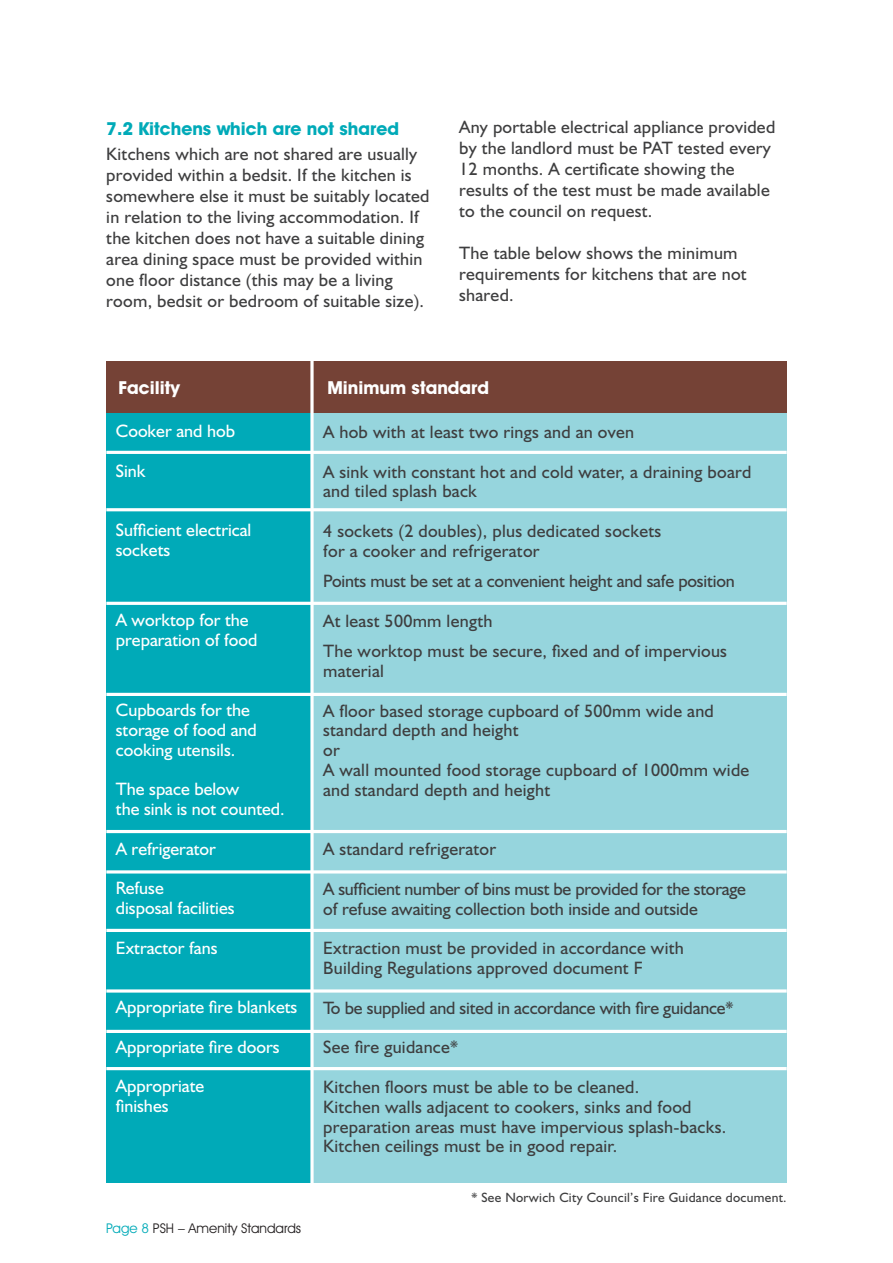
<style>
.page{position:relative;width:893px;height:1263px;background:#fff}
.page>*{position:absolute;margin:0;border:0;box-sizing:border-box;transform-origin:0 0}
.t1{font:18px/21px "Humanist 521 BT";letter-spacing:.015em;color:#3e3e3f}
.t2{font:18px/19.8px "Humanist 521 BT";color:#fff}
.t3{font:18px "Humanist 521 BT";letter-spacing:-.01em;color:#3e3e3f}
.t4{font:700 18px "Avant Garde IT Cby BT";color:#00aab8}
.t5{font:700 18px "Avant Garde IT Cby BT";color:#fff}
.t6{font:13.5px "Humanist 521 BT";letter-spacing:.02em;color:#3e3e3f}
.t7{font:13.5px "Avant Garde IT Cby BT";color:#231f20}
.s1{color:#00aab8}
</style>
<div class="page">
<div style="left:106px;top:410px;width:206px;height:773px;background:#00aab8"></div>
<div style="left:312px;top:410px;width:475px;height:773px;background:#96d5dd"></div>
<div style="left:106px;top:361px;width:681px;height:52px;background:#754236"></div>
<svg style="left:310px;top:361px;width:4px;height:822px;background:#daf0f2"></svg>
<hr style="left:106px;top:451px;width:681px;height:3px;background:#fff">
<hr style="left:106px;top:508px;width:681px;height:3px;background:#fff">
<hr style="left:106px;top:602px;width:681px;height:3px;background:#fff">
<hr style="left:106px;top:693px;width:681px;height:3px;background:#fff">
<hr style="left:106px;top:830px;width:681px;height:3px;background:#fff">
<hr style="left:106px;top:929px;width:681px;height:3px;background:#fff">
<hr style="left:106px;top:870px;width:681px;height:3px;background:#fff">
<hr style="left:106px;top:989px;width:681px;height:3px;background:#fff">
<hr style="left:106px;top:1030px;width:681px;height:3px;background:#fff">
<hr style="left:106px;top:1067px;width:681px;height:3px;background:#fff">
<p class="t4" style="left:106px;top:118px;width:294px">7.2 Kitchens which are not shared</p>
<p class="t1" style="left:106px;top:143px;width:325px">Kitchens which are not shared are usually provided within a bedsit. If the kitchen is somewhere else it must be suitably located in relation to the living accommodation. If the kitchen does not have a suitable dining area dining space must be provided within one floor distance (this may be a living room, bedsit or bedroom of suitable size).</p>
<p class="t1" style="left:459px;top:116px;width:318px">Any portable electrical appliance provided by the landlord must be PAT tested every 12 months. A certificate showing the results of the test must be made available to the council on request.</p>
<p class="t1" style="left:459px;top:242px;width:289px">The table below shows the minimum requirements for kitchens that are not shared.</p>
<p class="t5" style="left:118px;top:377px;width:63px">Facility</p>
<p class="t5" style="left:327px;top:377px;width:163px">Minimum standard</p>
<p class="t1" style="left:323px;top:421px;width:312px">A hob with at least two rings and an oven</p>
<p class="t1" style="left:323px;top:461px;width:430px;line-height:19.8px">A sink with constant hot and cold water, a draining board and tiled splash back</p>
<p class="t1" style="left:323px;top:520px;width:340px;line-height:19.8px">4 sockets (2 doubles), plus dedicated sockets for a cooker and refrigerator</p>
<p class="t3" style="left:323px;top:570px;width:413px">Points must be set at a convenient height and safe position</p>
<p class="t1" style="left:323px;top:605px;width:405px;line-height:30.5px">At least 500mm length<br>The worktop must be secure, fixed and of impervious</p>
<p class="t1" style="left:323px;top:651px;width:392px;line-height:39.6px">material<br>A floor based storage cupboard of 500mm wide and</p>
<p class="t1" style="left:323px;top:720px;width:428px;line-height:19.8px">standard depth and height<br>or<br>A wall mounted food storage cupboard of 1000mm wide and standard depth and height</p>
<p class="t2" style="left:116px;top:421px;width:121px">Cooker and hob</p>
<p class="t2" style="left:116px;top:460px;width:31px">Sink</p>
<p class="t2" style="left:116px;top:520px;width:137px">Sufficient electrical sockets</p>
<p class="t2" style="left:116px;top:610px;width:143px">A worktop for the preparation of food</p>
<p class="t2" style="left:116px;top:699px;width:142px">Cupboards for the storage of food and cooking utensils.</p>
<p class="t2" style="left:116px;top:779px;width:170px">The space below<br>the sink is not counted.</p>
<p class="t2" style="left:116px;top:838px;width:102px">A refrigerator</p>
<p class="t2" style="left:116px;top:878px;width:120px">Refuse<br>disposal facilities</p>
<p class="t2" style="left:116px;top:937px;width:103px">Extractor fans</p>
<p class="t1" style="left:323px;top:838px;width:175px">A standard refrigerator</p>
<p class="t1" style="left:323px;top:878px;width:424px;line-height:19.8px">A sufficient number of bins must be provided for the storage of refuse awaiting collection both inside and outside</p>
<p class="t1" style="left:323px;top:938px;width:362px;line-height:19.8px">Extraction must be provided in accordance with<br>Building Regulations approved document F</p>
<p class="t3" style="left:323px;top:996px;width:412px">To be supplied and sited in accordance with fire guidance*</p>
<p class="t1" style="left:323px;top:1027px;width:318px;line-height:39.6px">See fire guidance*<br>Kitchen floors must be able to be cleaned.</p>
<p class="t1" style="left:323px;top:1096px;width:405px;line-height:19.8px">Kitchen walls adjacent to cookers, sinks and food preparation areas must have impervious splash-backs.<br>Kitchen ceilings must be in good repair.</p>
<p class="t2" style="left:116px;top:996px;width:183px">Appropriate fire blankets</p>
<p class="t2" style="left:116px;top:1036px;width:165px">Appropriate fire doors</p>
<p class="t2" style="left:116px;top:1076px;width:90px">Appropriate finishes</p>
<p class="t7" style="left:106px;top:1220px;width:196px"><span class="s1">Page 8</span> PSH – Amenity Standards</p>
<p class="t6" style="left:472px;top:1189px;width:317px">* See Norwich City Council’s Fire Guidance document.</p>
</div>
